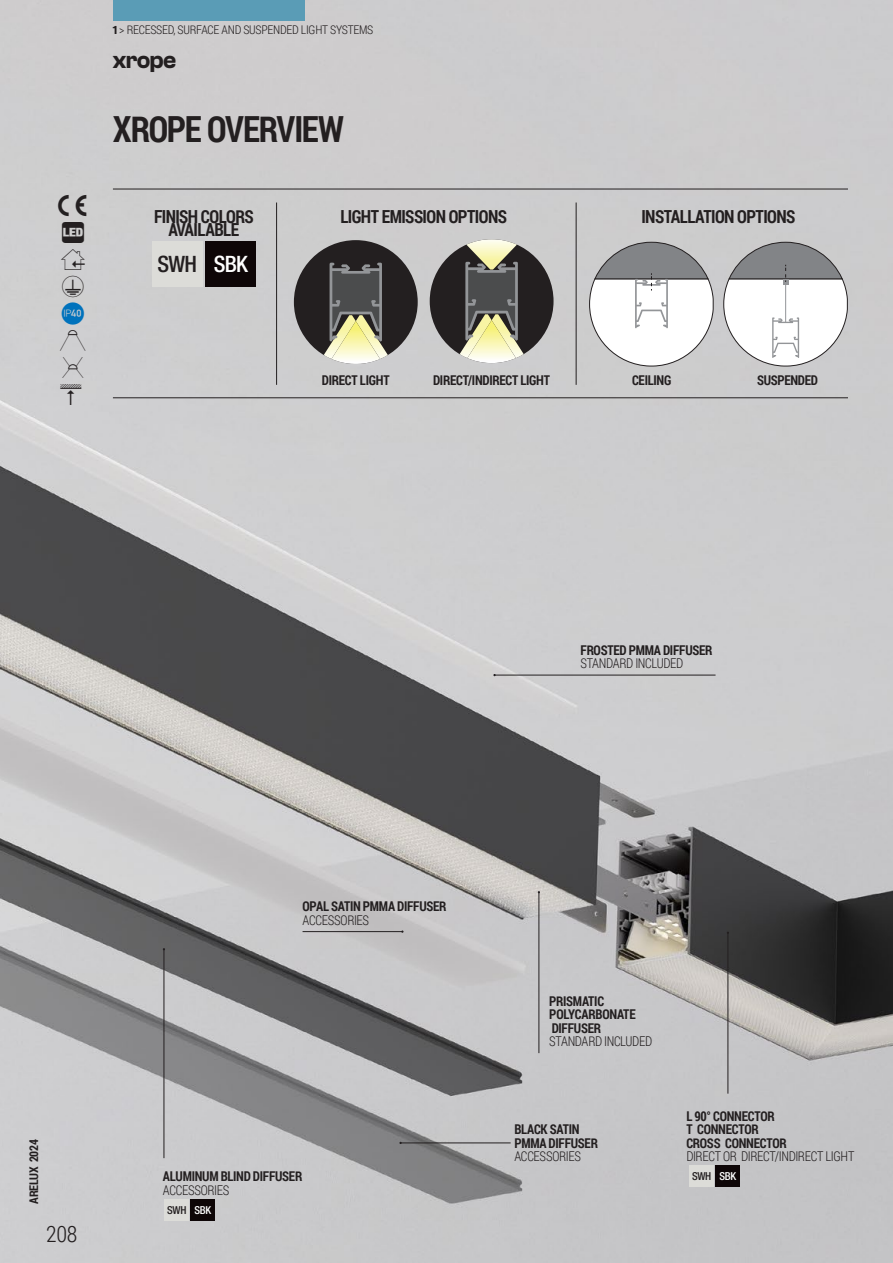
<style>
.page{position:relative;width:893px;height:1263px;background:#fff}
.page>*{position:absolute;margin:0;border:0;box-sizing:border-box;transform-origin:0 0}
.t1{font:700 36px "Roboto Condensed";letter-spacing:-.035em;color:#231f20;scale:.95 1}
.t2{font:600 24px "Clash Grotesk";letter-spacing:-.03em;color:#231f20}
.t3{font:500 condensed 22.65px "Helvetica Neue LT Pro";letter-spacing:-.03em;color:#231f20}
.t4{font:300 22.5px "Roboto Condensed";color:#231f20}
.t5{font:700 18px "Roboto Condensed";letter-spacing:-.03em;color:#231f20;scale:.95 1}
.t6{font:700 13.5px/13.5px "Roboto Condensed";letter-spacing:-.02em;color:#231f20;scale:.95 1}
.t7{font:300 13.5px "Roboto Condensed";letter-spacing:-.025em;color:#231f20;scale:.95 1}
.t8{font:300 12px "Roboto Condensed";letter-spacing:-.02em;color:#231f20}
.t9{font:700 12px "Roboto Condensed";letter-spacing:-.02em;color:#231f20}
.t10{font:500 condensed 10.95px "Helvetica Neue LT Pro";letter-spacing:-.03em;color:#231f20}
.s1{font-family:"Clash Grotesk";font-weight:600}
.s2{color:#fff}
</style>
<div class="page">
<img style="left:0;top:0;width:893px;height:1263px">
<div style="left:294px;top:240px;width:124px;height:124px;background:#231f20;border-radius:50%"></div>
<img style="left:331px;top:359px;width:49px;height:5px">
<svg style="left:324px;top:263px;width:64px;height:96px"></svg>
<div style="left:430px;top:239px;width:124px;height:124px;background:#231f20;border-radius:50%"></div>
<img style="left:467px;top:358px;width:49px;height:5px">
<svg style="left:460px;top:239px;width:64px;height:119px"></svg>
<div style="left:152px;top:241px;width:51px;height:45px;background:#dcdcd8"></div>
<div style="left:205px;top:241px;width:51px;height:45px;background:#0e0607"></div>
<svg style="left:589px;top:241px;width:125px;height:126px"></svg>
<svg style="left:723px;top:241px;width:125px;height:126px"></svg>
<hr style="left:113px;top:189px;width:735px;height:1px;background:#231f20">
<hr style="left:113px;top:397px;width:735px;height:1px;background:#231f20">
<hr style="left:276px;top:202px;width:1px;height:183px;background:#231f20">
<hr style="left:576px;top:202px;width:1px;height:183px;background:#231f20">
<hr style="left:401px;top:1143px;width:110px;height:1px;background:#231f20">
<hr style="left:494px;top:675px;width:222px;height:1px;background:#231f20">
<hr style="left:164px;top:949px;width:1px;height:209px;background:#231f20">
<hr style="left:303px;top:931px;width:99px;height:1px;background:#231f20">
<hr style="left:539px;top:892px;width:1px;height:161px;background:#231f20">
<hr style="left:728px;top:933px;width:1px;height:161px;background:#231f20">
<div style="left:164px;top:1199px;width:25px;height:21px;background:#dcdcd8"></div>
<div style="left:190px;top:1199px;width:25px;height:21px;background:#0e0607"></div>
<div style="left:689px;top:1165px;width:25px;height:22px;background:#dcdcd8"></div>
<div style="left:715px;top:1165px;width:25px;height:22px;background:#0e0607"></div>
<div style="left:113px;top:0;width:192px;height:20px;background:#5a9cb6"></div>
<svg style="left:58px;top:195px;width:29px;height:21px"></svg>
<svg style="left:62px;top:222px;width:22px;height:21px"></svg>
<svg style="left:61px;top:249px;width:24px;height:21px"></svg>
<div style="left:60px;top:276px;width:26px;height:75px;background:#cfcfcf"></div>
<svg style="left:62px;top:357px;width:21px;height:21px"></svg>
<svg style="left:60px;top:384px;width:21px;height:21px"></svg>
<p class="t8" style="left:113px;top:21px;width:262px"><span class="s1">1</span> &gt; RECESSED, SURFACE AND SUSPENDED LIGHT SYSTEMS</p>
<h2 class="t2" style="left:113px;top:46px;width:65px">xrope</h2>
<h1 class="t1" style="left:113px;top:104px;width:245px">XROPE OVERVIEW</h1>
<h3 class="t5" style="left:154px;top:204px;width:106px">FINISH COLORS</h3>
<h3 class="t5" style="left:340px;top:204px;width:177px">LIGHT EMISSION OPTIONS</h3>
<h3 class="t5" style="left:169px;top:217px;width:76px">AVAILABLE</h3>
<h3 class="t3" style="left:158px;top:250px;width:92px">SWH <span class="s2">SBK</span></h3>
<h3 class="t5" style="left:641px;top:204px;width:164px">INSTALLATION OPTIONS</h3>
<p class="t6" style="left:322px;top:373px;width:73px">DIRECT LIGHT</p>
<p class="t6" style="left:433px;top:373px;width:125px">DIRECT/INDIRECT LIGHT</p>
<p class="t6" style="left:632px;top:373px;width:43px">CEILING</p>
<p class="t6" style="left:757px;top:373px;width:66px">SUSPENDED</p>
<p class="t6" style="left:581px;top:643px;width:140px">FROSTED PMMA DIFFUSER</p>
<p class="t7" style="left:581px;top:654px;width:110px">STANDARD INCLUDED</p>
<p class="t9" style="left:25px;top:1204px;width:66px;rotate:-90deg">ARELUX 2024</p>
<h3 class="t4" style="left:46px;top:1218px;width:33px">208</h3>
<p class="t6" style="left:303px;top:899px;width:153px">OPAL SATIN PMMA DIFFUSER</p>
<p class="t7" style="left:303px;top:911px;width:72px">ACCESSORIES</p>
<p class="t6" style="left:163px;top:1169px;width:148px">ALUMINUM BLIND DIFFUSER</p>
<p class="t7" style="left:163px;top:1181px;width:72px">ACCESSORIES</p>
<p class="t10" style="left:167px;top:1203px;width:45px">SWH <span class="s2">SBK</span></p>
<p class="t6" style="left:549px;top:994px;width:92px">PRISMATIC<br>POLYCARBONATE<br>DIFFUSER</p>
<p class="t7" style="left:549px;top:1032px;width:110px">STANDARD INCLUDED</p>
<p class="t6" style="left:514px;top:1122px;width:89px">BLACK SATIN<br>PMMA DIFFUSER</p>
<p class="t7" style="left:514px;top:1147px;width:72px">ACCESSORIES</p>
<p class="t6" style="left:686px;top:1108px;width:107px">L 90° CONNECTOR<br>T CONNECTOR<br>CROSS CONNECTOR</p>
<p class="t7" style="left:686px;top:1147px;width:178px">DIRECT OR DIRECT/INDIRECT LIGHT</p>
<p class="t10" style="left:692px;top:1169px;width:45px">SWH <span class="s2">SBK</span></p>
</div>
